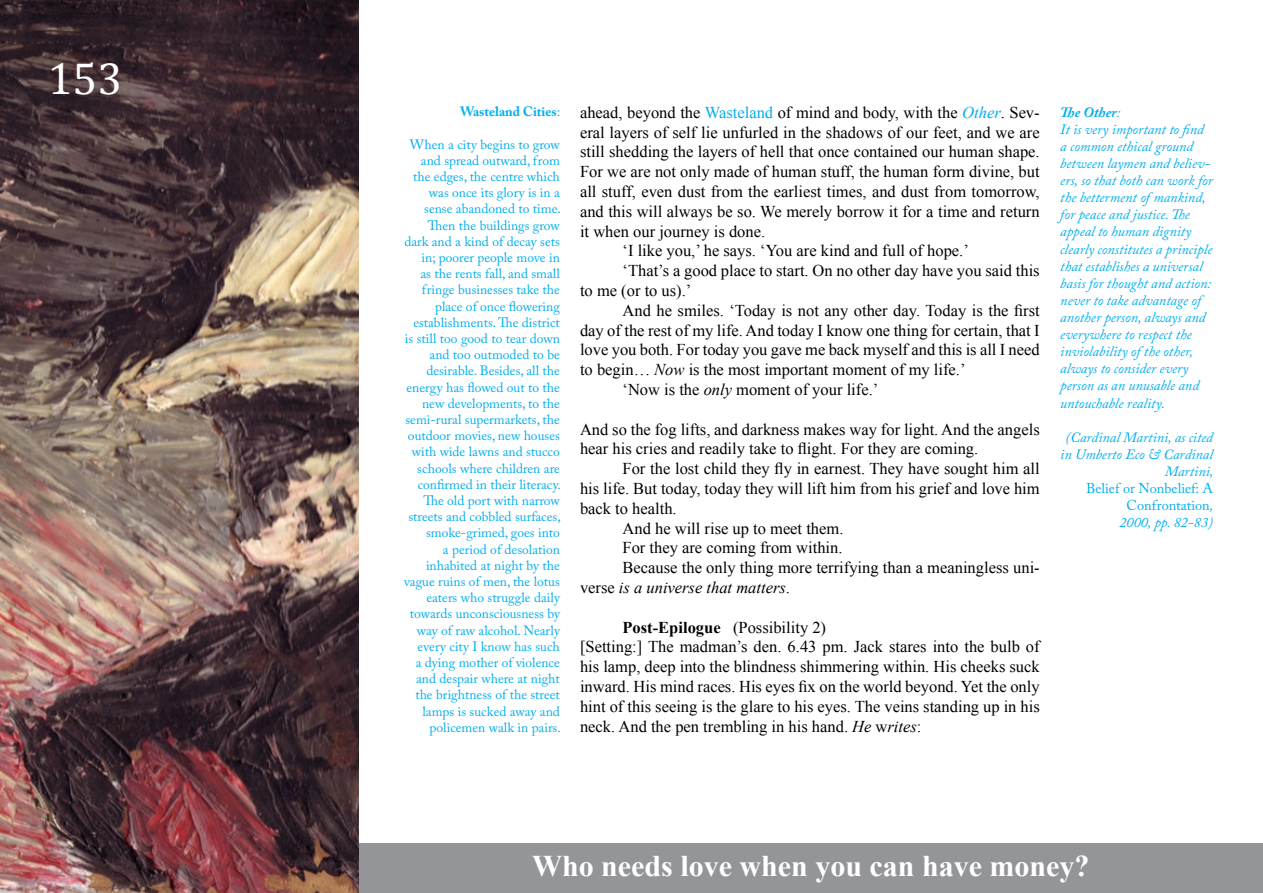
<style>
.page{position:relative;width:1263px;height:893px;background:#fff}
.page>*{position:absolute;margin:0;border:0;box-sizing:border-box;transform-origin:0 0}
.t1{font:45px "Cambria";color:#fff}
.t2{font:700 30px "Times New Roman";color:#fff}
.t3{font:16.5px/19.8px "Times New Roman";color:#000}
.t4{font:italic 16.5px "Times New Roman";color:#000}
.t5{font:italic 14.25px/17.1px "Adobe Caslon Pro";color:#00aeef}
.t6{font:14.25px/17.1px "Adobe Caslon Pro";color:#00aeef;text-align:right}
.t7{font:13.5px/16.2px "Adobe Caslon Pro";color:#00aeef;text-align:right}
.t8{font:700 13.5px "Adobe Caslon Pro";color:#00aeef}
.s1{font-weight:400}
.s2{color:#00aeef}
.s3{font-style:italic;color:#00aeef}
.s4{font-style:italic}
.s5{font-style:normal}
.s6{font-weight:700}
</style>
<div class="page">
<div style="left:337px;top:843px;width:926px;height:50px;background:#939598"></div>
<img style="left:0;top:0;width:359px;height:893px">
<h1 class="t1" style="left:48px;top:52px;width:76px">153</h1>
<p class="t8" style="left:460px;top:104px;width:102px">Wasteland Cities<span class="s1">:</span></p>
<p class="t7" style="left:404px;top:136px;width:158px">When a city begins to grow and spread outward, from the edges, the centre which was once its glory is in a sense abandoned to time.<br>Then the buildings grow dark and a kind of decay sets in; poorer people move in<br>as the rents fall, and small fringe businesses take the place of once flowering establishments. The district is still too good to tear down and too outmoded to be desirable. Besides, all the energy has flowed out to the new developments, to the semi-rural supermarkets, the outdoor movies, new houses with wide lawns and stucco schools where children are confirmed in their literacy.<br>The old port with narrow streets and cobbled surfaces, smoke-grimed, goes into<br>a period of desolation inhabited at night by the vague ruins of men, the lotus eaters who struggle daily towards unconsciousness by way of raw alcohol. Nearly every city I know has such<br>a dying mother of violence and despair where at night the brightness of the street lamps is sucked away and policemen walk in pairs.</p>
<p class="t3" style="left:580px;top:102px;width:461px">ahead, beyond the <span class="s2">Wasteland</span> of mind and body, with the <span class="s3">Other</span>. Sev-</p>
<p class="t3" style="left:580px;top:122px;width:461px">eral layers of self lie unfurled in the shadows of our feet, and we are</p>
<p class="t3" style="left:580px;top:142px;width:461px">still shedding the layers of hell that once contained our human shape.</p>
<p class="t3" style="left:580px;top:161px;width:461px">For we are not only made of human stuff, the human form divine, but</p>
<p class="t3" style="left:580px;top:181px;width:461px">all stuff, even dust from the earliest times, and dust from tomorrow,</p>
<p class="t3" style="left:580px;top:201px;width:461px">and this will always be so. We merely borrow it for a time and return</p>
<p class="t3" style="left:580px;top:221px;width:187px">it when our journey is done.</p>
<p class="t3" style="left:622px;top:241px;width:348px">‘I like you,’ he says. ‘You are kind and full of hope.’</p>
<p class="t3" style="left:622px;top:260px;width:419px">‘That’s a good place to start. On no other day have you said this</p>
<p class="t3" style="left:580px;top:280px;width:113px">to me (or to us).’</p>
<p class="t3" style="left:622px;top:300px;width:419px">And he smiles. ‘Today is not any other day. Today is the first</p>
<p class="t3" style="left:580px;top:320px;width:461px">day of the rest of my life. And today I know one thing for certain, that I</p>
<p class="t3" style="left:580px;top:340px;width:461px">love you both. For today you gave me back myself and this is all I need</p>
<p class="t3" style="left:580px;top:359px;width:387px">to begin… <span class="s4">Now</span> is the most important moment of my life.’</p>
<p class="t3" style="left:622px;top:379px;width:257px">‘Now is the <span class="s4">only</span> moment of your life.’</p>
<p class="t3" style="left:580px;top:419px;width:461px">And so the fog lifts, and darkness makes way for light. And the angels hear his cries and readily take to flight. For they are coming.</p>
<p class="t3" style="left:622px;top:458px;width:419px">For the lost child they fly in earnest. They have sought him all</p>
<p class="t3" style="left:580px;top:478px;width:461px">his life. But today, today they will lift him from his grief and love him</p>
<p class="t3" style="left:580px;top:498px;width:98px">back to health.</p>
<p class="t3" style="left:622px;top:518px;width:222px">And he will rise up to meet them.</p>
<p class="t3" style="left:622px;top:538px;width:221px">For they are coming from within.</p>
<p class="t3" style="left:622px;top:557px;width:419px">Because the only thing more terrifying than a meaningless uni-</p>
<p class="t4" style="left:580px;top:576px;width:211px"><span class="s5">verse</span> is a universe that matters<span class="s5">.</span></p>
<p class="t3" style="left:580px;top:617px;width:461px;text-indent:43px"><span class="s6">Post-Epilogue</span> (Possibility 2)<br>[Setting:] The madman’s den. 6.43 pm. Jack stares into the bulb of his lamp, deep into the blindness shimmering within. His cheeks suck inward. His mind races. His eyes fix on the world beyond. Yet the only hint of this seeing is the glare to his eyes. The veins standing up in his neck. And the pen trembling in his hand. <span class="s4">He</span> w<span class="s4">rites</span>:</p>
<p class="t5" style="left:1060px;top:103px;width:154px"><span class="s6">The Other</span>:<br>It is very important to find a common ethical ground between laymen and believ&shy;ers, so that both can work for the betterment of mankind, for peace and justice. The appeal to human dignity clearly constitutes a principle that establishes a universal basis for thought and action: never to take advantage of another person, always and everywhere to respect the inviolability of the other, always to consider every person as an unusable and untouchable reality.</p>
<p class="t5" style="left:1060px;top:428px;width:155px;text-align:right">(Cardinal Martini, as cited in Umberto Eco &amp; Cardinal<br>Martini,</p>
<p class="t6" style="left:1086px;top:480px;width:129px">Belief or Nonbelief: A<br>Confrontation<span class="s4">,<br>2000, pp. 82-83)</span></p>
<h2 class="t2" style="left:532px;top:845px;width:559px">Who needs love when you can have money?</h2>
</div>
